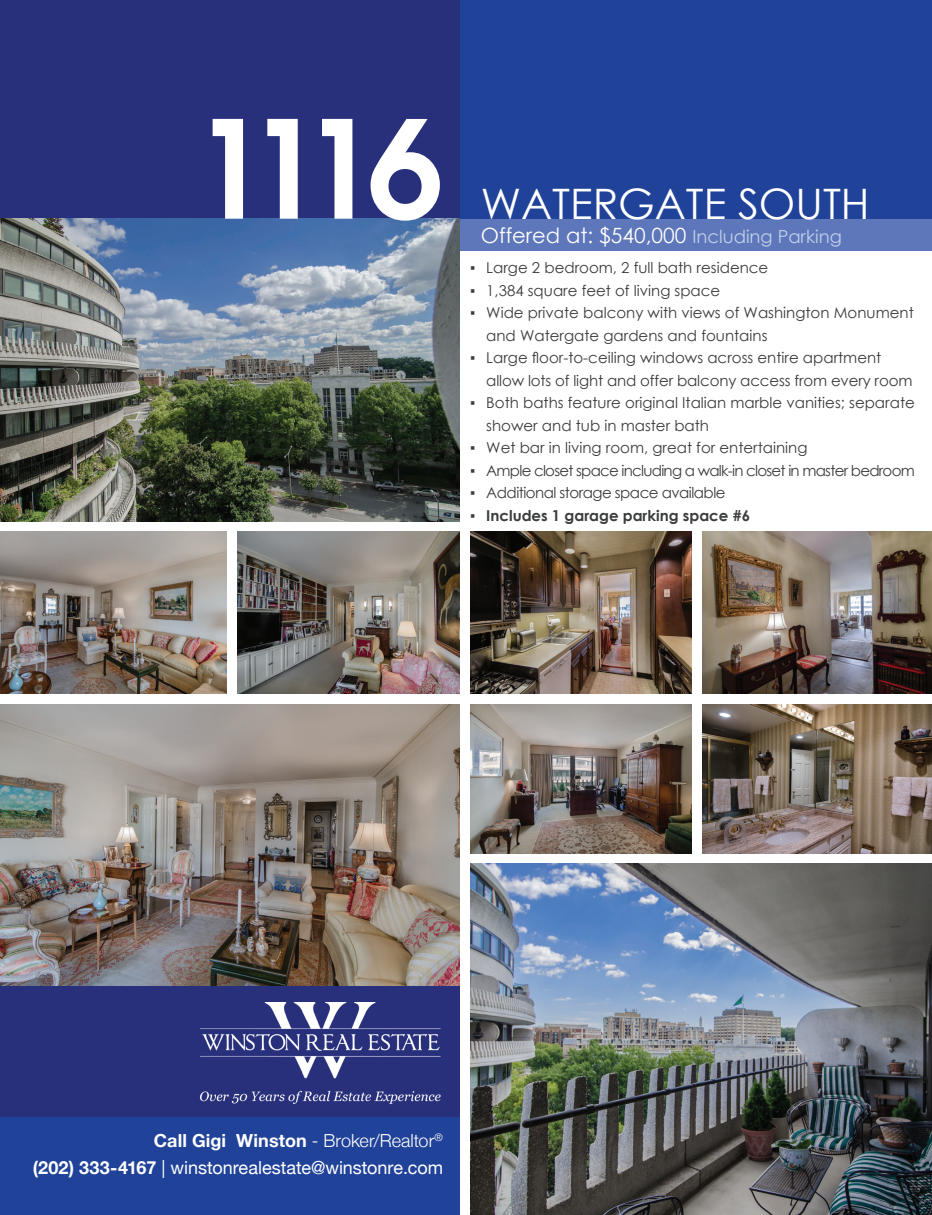
<style>
.page{position:relative;width:932px;height:1215px;background:#fff}
.page>*{position:absolute;margin:0;border:0;box-sizing:border-box;transform-origin:0 0}
.t1{font:600 135px "Avant Garde";color:#fff}
.t2{font:42px "Century Gothic";color:#fff}
.t3{font:21px "Century Gothic";color:#fff}
.t4{font:18px "Helvetica Neue";color:#fff}
.t5{font:700 18px "Helvetica Neue";letter-spacing:.005em;color:#fff}
.t6{font:15px/22.5px "Century Gothic";color:#3b3c3c}
.t7{font:15px "Century Gothic";letter-spacing:-.05em;color:#3b3c3c}
.t8{font:15px "Century Gothic";letter-spacing:-.035em;color:#3b3c3c}
.t9{font:700 15px "Century Gothic";color:#3b3c3c}
.s1{font-size:18px;color:#c1d1ea}
.s2{font-weight:400}
.s3{font-weight:300}
.s4{font-weight:700}
</style>
<div class="page">
<div style="left:0;top:986px;width:459px;height:131px;background:#29307b"></div>
<div style="left:459px;top:219px;width:473px;height:32px;background:#5e76ba"></div>
<div style="left:459px;top:0;width:473px;height:219px;background:#204299"></div>
<div style="left:0;top:0;width:459px;height:219px;background:#29307b"></div>
<div style="left:0;top:1117px;width:459px;height:98px;background:#204299"></div>
<img style="left:199px;top:1002px;width:242px;height:102px">
<img style="left:0;top:705px;width:459px;height:280px">
<img style="left:0;top:219px;width:459px;height:302px">
<img style="left:470px;top:863px;width:462px;height:352px">
<img style="left:470px;top:532px;width:221px;height:162px">
<img style="left:0;top:532px;width:227px;height:162px">
<img style="left:238px;top:532px;width:221px;height:162px">
<img style="left:702px;top:532px;width:230px;height:162px">
<img style="left:470px;top:705px;width:221px;height:148px">
<img style="left:702px;top:705px;width:229px;height:148px">
<p class="t1" style="left:194px;top:80px;width:250px">1116</p>
<p class="t2" style="left:481px;top:174px;width:390px">WATERGATE SOUTH</p>
<p class="t3" style="left:481px;top:221px;width:362px">Offered at: $540,000 <span class="s1">Including Parking</span></p>
<p class="t6" style="left:470px;top:256px;width:300px">▪ Large 2 bedroom, 2 full bath residence</p>
<p class="t6" style="left:470px;top:279px;width:252px">▪ 1,384 square feet of living space</p>
<p class="t6" style="left:486px;top:301px;width:429px;text-indent:-16px">▪ Wide private balcony with views of Washington Monument and Watergate gardens and fountains</p>
<p class="t6" style="left:486px;top:346px;width:427px;text-indent:-16px">▪ Large floor-to-ceiling windows across entire apartment allow lots of light and offer balcony access from every room</p>
<p class="t6" style="left:486px;top:391px;width:430px;text-indent:-16px">▪ Both baths feature original Italian marble vanities; separate shower and tub in master bath</p>
<p class="t6" style="left:470px;top:436px;width:339px">▪ Wet bar in living room, great for entertaining</p>
<p class="t7" style="left:470px;top:460px;width:446px">▪ Ample closet space including a walk-in closet in master bedroom</p>
<p class="t8" style="left:470px;top:482px;width:257px">▪ Additional storage space available</p>
<p class="t9" style="left:470px;top:504px;width:281px"><span class="s2">▪</span> Includes 1 garage parking space #6</p>
<p class="t5" style="left:154px;top:1130px;width:290px">Call Gigi Winston <span class="s3">- Broker/Realtor</span><sup>®</sup></p>
<p class="t4" style="left:33px;top:1157px;width:412px"><span class="s4">(202) 333-4167</span> | winstonrealestate@winstonre.com</p>
</div>
